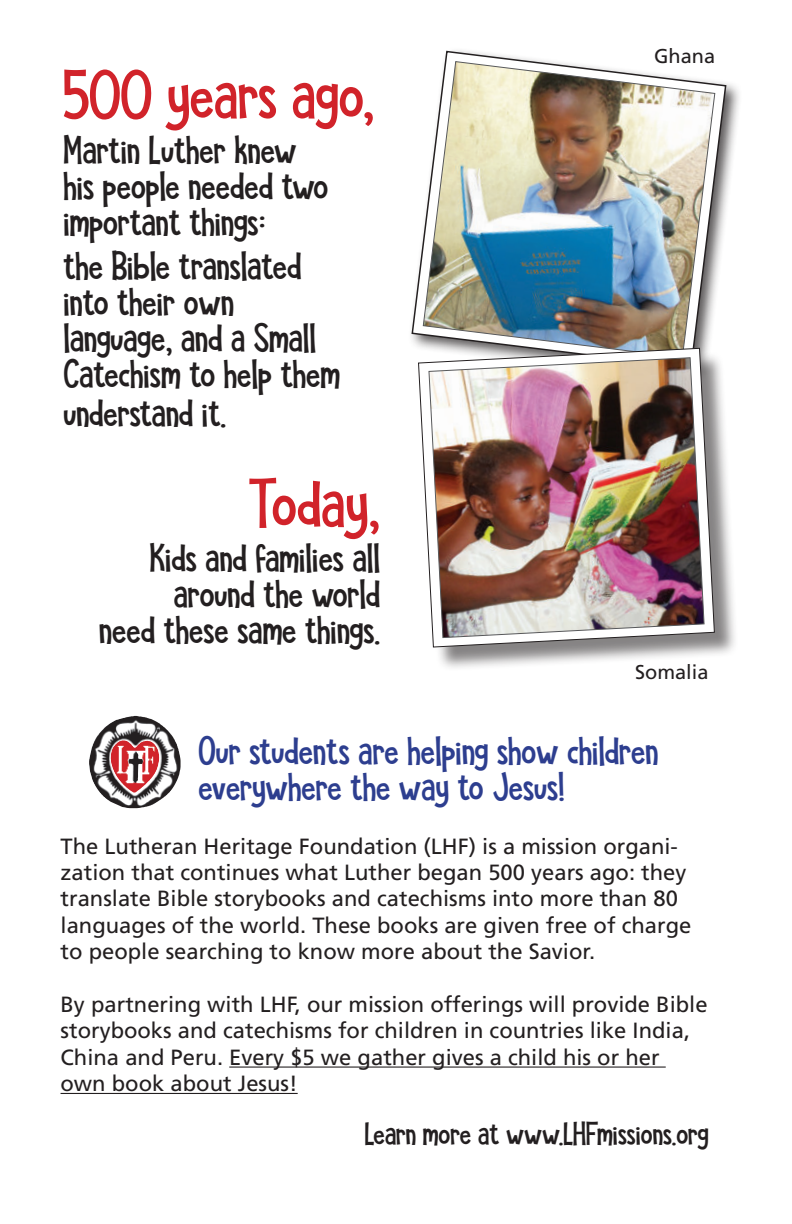
<style>
.page{position:relative;width:792px;height:1224px;background:#fff}
.page>*{position:absolute;margin:0;border:0;box-sizing:border-box;transform-origin:0 0}
.t1{font:51.2px "KG She Persisted";color:#d1232a}
.t2{font:30px/36px "KG She Persisted";color:#231f20}
.t3{font:30px/36px "KG She Persisted";color:#2d3e8f}
.t4{font:24px "KG She Persisted";color:#231f20}
.t5{font:22px/26.4px "Frutiger";color:#231f20}
.t6{font:20px "Frutiger";color:#231f20}
</style>
<div class="page">
<div style="left:408px;top:47px;width:335px;height:337px;background:#231f20;opacity:.75"></div>
<svg style="left:411px;top:50px;width:316px;height:319px"></svg>
<img style="left:423px;top:61px;width:292px;height:287px">
<div style="left:422px;top:352px;width:317px;height:320px;background:#231f20;opacity:.55"></div>
<svg style="left:418px;top:348px;width:297px;height:299px"></svg>
<img style="left:429px;top:357px;width:275px;height:281px">
<hr style="left:229px;top:1067px;width:437px;height:1px;background:#231f20">
<hr style="left:61px;top:1093px;width:237px;height:1px;background:#231f20">
<img style="left:146px;top:740px;width:13px;height:53px">
<img style="left:89px;top:716px;width:57px;height:92px">
<h1 class="t1" style="left:63px;top:69px;width:312px">500 years ago,</h1>
<h2 class="t2" style="left:63px;top:134px;width:266px">Martin Luther knew his people needed two important things:</h2>
<h2 class="t2" style="left:63px;top:251px;width:278px">the Bible translated into their own language, and a Small<br>Catechism to help them</h2>
<h2 class="t2" style="left:63px;top:398px;width:164px">understand it.</h2>
<h1 class="t1" style="left:249px;top:477px;width:133px">Today,</h1>
<h2 class="t2" style="left:99px;top:543px;width:283px;text-align:right">Kids and families all around the world<br>need these same things.</h2>
<p class="t6" style="left:654px;top:47px;width:63px">Ghana</p>
<p class="t6" style="left:635px;top:663px;width:75px">Somalia</p>
<h2 class="t3" style="left:199px;top:736px;width:461px">Our students are helping show children everywhere the way to Jesus!</h2>
<p class="t5" style="left:61px;top:834px;width:632px">The Lutheran Heritage Foundation (LHF) is a mission organi&shy;zation that continues what Luther began 500 years ago: they translate Bible storybooks and catechisms into more than 80 languages of the world. These books are given free of charge to people searching to know more about the Savior.</p>
<p class="t5" style="left:61px;top:992px;width:649px">By partnering with LHF, our mission offerings will provide Bible storybooks and catechisms for children in countries like India, China and Peru. Every $5 we gather gives a child his or her own book about Jesus!</p>
<p class="t4" style="left:364px;top:1122px;width:346px">Learn more at www.LHFmissions.org</p>
</div>
